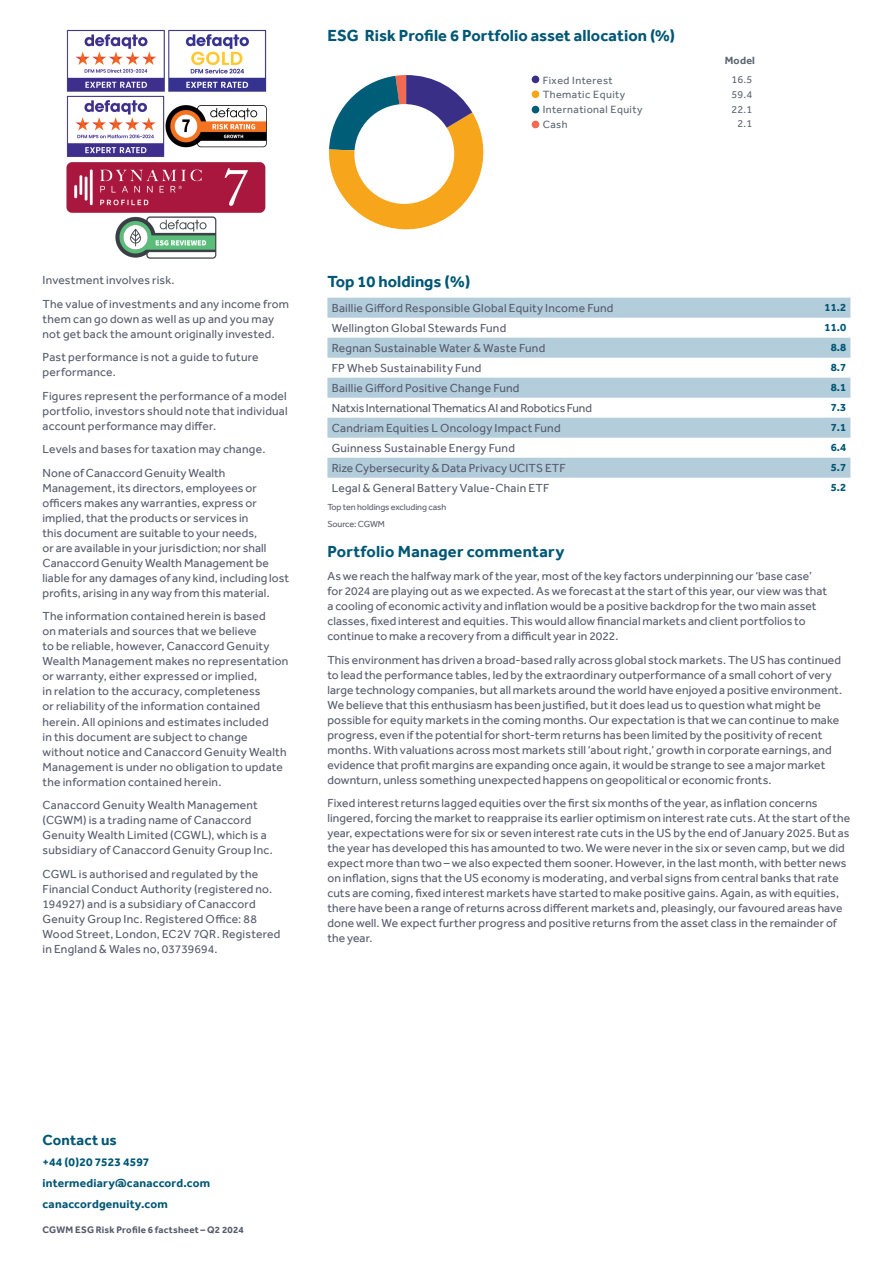
<style>
.page{position:relative;width:893px;height:1263px;background:#fff}
.page>*{position:absolute;margin:0;border:0;box-sizing:border-box;transform-origin:0 0}
.t1{font:700 16.5px "Canaccord Effra";letter-spacing:.005em;color:#005775}
._5__Side_Bar_Heading{font:700 15px "Canaccord Effra";letter-spacing:.01em;color:#005775}
._4__Body_Text{font:12px/15px "Canaccord Effra";letter-spacing:.01em;color:#565c6c}
._11__Disclaimer{font:12px/15px "Canaccord Effra";letter-spacing:.015em;color:#565c6c}
.top_10{font:12px "Canaccord Effra";letter-spacing:.02em;color:#565c6c}
._6__Side_Bar_Text{font:700 12px "Canaccord Effra";letter-spacing:.015em;color:#005775}
._4__Body_Text-2{font:12px "Canaccord Effra";letter-spacing:-.01em;color:#565c6c}
.Table_text{font:700 11.25px "Canaccord Effra";color:#005775}
.t2{font:10.8px/14.7px "Effra";letter-spacing:.04em;color:#5d6772;text-align:center}
.t3{font:700 10.8px/18.9px "Effra";letter-spacing:.02em;color:#5d6772;text-align:center}
.t4{font:700 9.75px "Canaccord Effra";letter-spacing:.025em;color:#565c6c}
.Notes{font:9px "Canaccord Effra";letter-spacing:-.01em;color:#585e6e}
.s1{font-weight:400}
</style>
<div class="page">
<svg style="left:329px;top:75px;width:155px;height:155px"></svg>
<div style="left:354px;top:104px;width:100px;height:100px;background:#fff;border-radius:50%"></div>
<div style="left:532px;top:76px;width:7px;height:7px;background:#392f87;border-radius:50%"></div>
<div style="left:532px;top:90px;width:7px;height:8px;background:#f7a61c;border-radius:50%"></div>
<div style="left:532px;top:121px;width:7px;height:7px;background:#f06b51;border-radius:50%"></div>
<div style="left:532px;top:106px;width:7px;height:7px;background:#005d78;border-radius:50%"></div>
<img style="left:66px;top:30px;width:201px;height:229px">
<svg style="left:327px;top:298px;width:523px;height:180px;fill:#b4cddb"></svg>
<p class="t1" style="left:327px;top:25px;width:349px">ESG Risk Profile 6 Portfolio asset allocation (%)</p>
<p class="t2" style="left:543px;top:73px;width:101px;text-align:left">Fixed Interest<br>Thematic Equity<br>International Equity<br>Cash</p>
<p class="t3" style="left:725px;top:51px;width:32px">Model<br><span class="s1">16.5</span></p>
<p class="t2" style="left:731px;top:87px;width:22px">59.4<br>22.1<br>2.1</p>
<p class="_11__Disclaimer" style="left:43px;top:273px;width:134px">Investment involves risk.</p>
<p class="_11__Disclaimer" style="left:43px;top:296px;width:248px">The value of investments and any income from them can go down as well as up and you may not get back the amount originally invested.</p>
<p class="_11__Disclaimer" style="left:43px;top:350px;width:218px">Past performance is not a guide to future performance.</p>
<p class="_11__Disclaimer" style="left:43px;top:388px;width:247px;text-align:justify">Figures represent the performance of a model portfolio, investors should note that individual account performance may differ.</p>
<p class="_11__Disclaimer" style="left:43px;top:442px;width:224px">Levels and bases for taxation may change.</p>
<p class="_11__Disclaimer" style="left:43px;top:465px;width:248px">None of Canaccord Genuity Wealth Management, its directors, employees or officers makes any warranties, express or implied, that the products or services in<br>this document are suitable to your needs,<br>or are available in your jurisdiction; nor shall Canaccord Genuity Wealth Management be liable for any damages of any kind, including lost profits, arising in any way from this material.</p>
<p class="_11__Disclaimer" style="left:43px;top:609px;width:247px">The information contained herein is based<br>on materials and sources that we believe<br>to be reliable, however, Canaccord Genuity Wealth Management makes no representation or warranty, either expressed or implied,<br>in relation to the accuracy, completeness<br>or reliability of the information contained herein. All opinions and estimates included<br>in this document are subject to change without notice and Canaccord Genuity Wealth Management is under no obligation to update the information contained herein.</p>
<p class="_11__Disclaimer" style="left:43px;top:797px;width:232px">Canaccord Genuity Wealth Management (CGWM) is a trading name of Canaccord Genuity Wealth Limited (CGWL), which is a subsidiary of Canaccord Genuity Group Inc.</p>
<p class="_11__Disclaimer" style="left:43px;top:866px;width:239px">CGWL is authorised and regulated by the Financial Conduct Authority (registered no.<br>194927) and is a subsidiary of Canaccord Genuity Group Inc. Registered Office: 88<br>Wood Street, London, EC2V 7QR. Registered in England &amp; Wales no, 03739694.</p>
<h1 class="t1" style="left:327px;top:272px;width:144px">Top 10 holdings (%)</h1>
<p class="_4__Body_Text" style="left:332px;top:300px;width:283px">Baillie Gifford Responsible Global Equity Income Fund</p>
<p class="Table_text" style="left:825px;top:301px;width:23px">11.2</p>
<p class="_4__Body_Text" style="left:332px;top:320px;width:176px">Wellington Global Stewards Fund</p>
<p class="Table_text" style="left:825px;top:321px;width:23px">11.0</p>
<p class="top_10" style="left:332px;top:340px;width:215px">Regnan Sustainable Water &amp; Waste Fund</p>
<p class="Table_text" style="left:831px;top:341px;width:17px">8.8</p>
<p class="top_10" style="left:332px;top:360px;width:151px">FP Wheb Sustainability Fund</p>
<p class="Table_text" style="left:831px;top:361px;width:17px">8.7</p>
<p class="top_10" style="left:332px;top:380px;width:189px">Baillie Gifford Positive Change Fund</p>
<p class="Table_text" style="left:831px;top:381px;width:17px">8.1</p>
<p class="_4__Body_Text-2" style="left:332px;top:400px;width:262px">Natxis International Thematics AI and Robotics Fund</p>
<p class="Table_text" style="left:831px;top:401px;width:17px">7.3</p>
<p class="top_10" style="left:332px;top:421px;width:230px">Candriam Equities L Oncology Impact Fund</p>
<p class="Table_text" style="left:831px;top:421px;width:17px">7.1</p>
<p class="_4__Body_Text" style="left:332px;top:440px;width:185px">Guinness Sustainable Energy Fund</p>
<p class="Table_text" style="left:831px;top:441px;width:17px">6.4</p>
<p class="_4__Body_Text" style="left:332px;top:460px;width:236px">Rize Cybersecurity &amp; Data Privacy UCITS ETF</p>
<p class="Table_text" style="left:831px;top:461px;width:17px">5.7</p>
<p class="top_10" style="left:332px;top:481px;width:219px">Legal &amp; General Battery Value-Chain ETF</p>
<p class="Table_text" style="left:831px;top:481px;width:17px">5.2</p>
<p class="Notes" style="left:327px;top:501px;width:120px">Top ten holdings excluding cash</p>
<p class="Notes" style="left:327px;top:519px;width:59px">Source: CGWM</p>
<p class="t1" style="left:327px;top:541px;width:238px">Portfolio Manager commentary</p>
<p class="_4__Body_Text" style="left:327px;top:569px;width:501px">As we reach the halfway mark of the year, most of the key factors underpinning our ‘base case’ for 2024 are playing out as we expected. As we forecast at the start of this year, our view was that a cooling of economic activity and inflation would be a positive backdrop for the two main asset classes, fixed interest and equities. This would allow financial markets and client portfolios to continue to make a recovery from a difficult year in 2022.</p>
<p class="_4__Body_Text" style="left:327px;top:652px;width:516px">This environment has driven a broad-based rally across global stock markets. The US has continued to lead the performance tables, led by the extraordinary outperformance of a small cohort of very large technology companies, but all markets around the world have enjoyed a positive environment.<br>We believe that this enthusiasm has been justified, but it does lead us to question what might be possible for equity markets in the coming months. Our expectation is that we can continue to make progress, even if the potential for short-term returns has been limited by the positivity of recent months. With valuations across most markets still ‘about right,’ growth in corporate earnings, and evidence that profit margins are expanding once again, it would be strange to see a major market downturn, unless something unexpected happens on geopolitical or economic fronts.</p>
<p class="_4__Body_Text" style="left:327px;top:796px;width:524px">Fixed interest returns lagged equities over the first six months of the year, as inflation concerns lingered, forcing the market to reappraise its earlier optimism on interest rate cuts. At the start of the year, expectations were for six or seven interest rate cuts in the US by the end of January 2025. But as the year has developed this has amounted to two. We were never in the six or seven camp, but we did expect more than two – we also expected them sooner. However, in the last month, with better news on inflation, signs that the US economy is moderating, and verbal signs from central banks that rate cuts are coming, fixed interest markets have started to make positive gains. Again, as with equities, there have been a range of returns across different markets and, pleasingly, our favoured areas have done well. We expect further progress and positive returns from the asset class in the remainder of the year.</p>
<p class="_5__Side_Bar_Heading" style="left:43px;top:1131px;width:76px">Contact us</p>
<p class="_6__Side_Bar_Text" style="left:43px;top:1155px;width:108px">+44 (0)20 7523 4597</p>
<p class="_6__Side_Bar_Text" style="left:43px;top:1176px;width:169px">intermediary@canaccord.com</p>
<p class="_6__Side_Bar_Text" style="left:43px;top:1196px;width:127px">canaccordgenuity.com</p>
<p class="t4" style="left:43px;top:1224px;width:203px">CGWM ESG Risk Profile 6 factsheet – Q2 2024</p>
</div>
